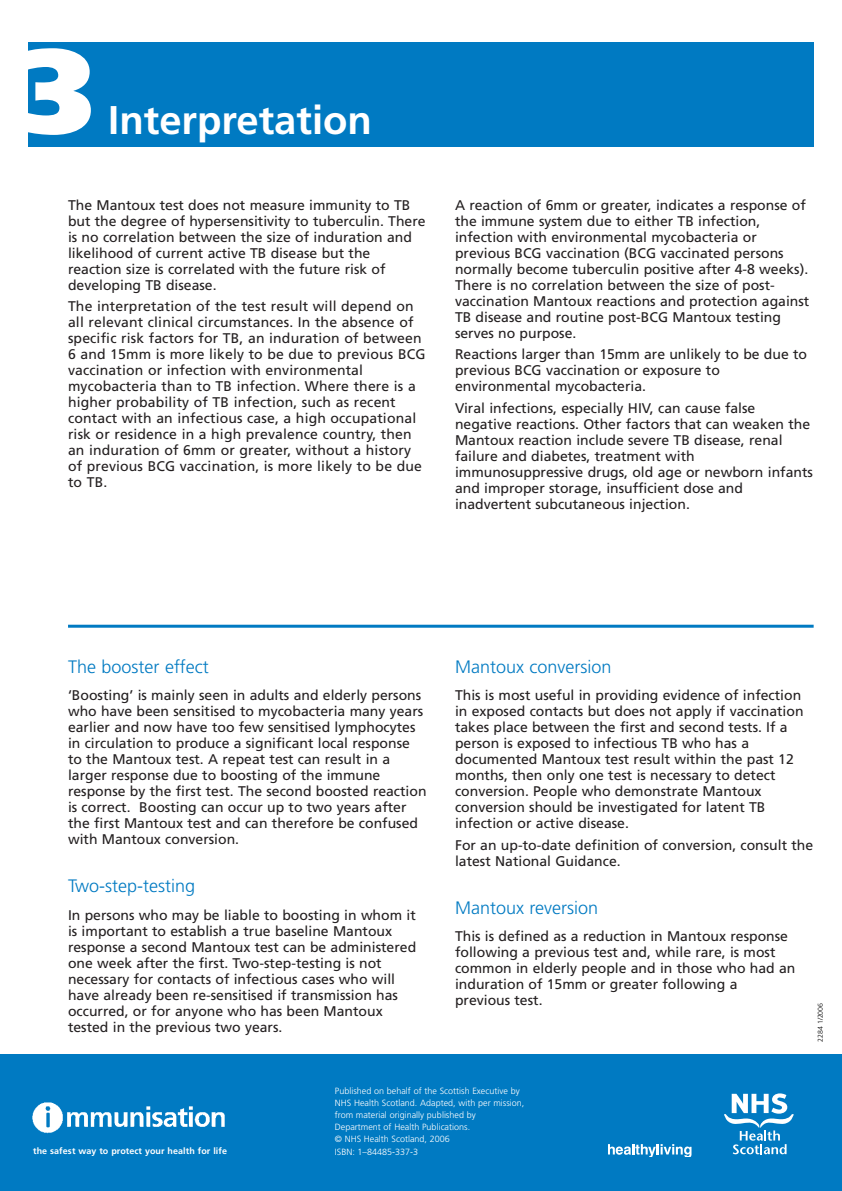
<style>
.page{position:relative;width:842px;height:1191px;background:#fff}
.page>*{position:absolute;margin:0;border:0;box-sizing:border-box;transform-origin:0 0}
.t1{font:900 120px "Frutiger";color:#fff}
.t2{font:700 40px "Frutiger";color:#fff}
.t3{font:300 18px "Frutiger";color:#007ac2}
.t4{font:14px/16px "Frutiger";color:#231f20}
.t5{font:300 9px/12px "Frutiger";color:#fff}
.t6{font:700 8.9px "Frutiger";letter-spacing:.01em;color:#fff}
.t7{font:300 7px "Frutiger";color:#000}
</style>
<div class="page">
<div style="left:28px;top:43px;width:786px;height:104px;background:#007ac2"></div>
<div style="left:0;top:1054px;width:842px;height:137px;background:#007ac2"></div>
<img style="left:32px;top:1102px;width:193px;height:32px">
<hr style="left:68px;top:624px;width:746px;height:3px;background:#007ac2">
<svg style="left:724px;top:1093px;width:70px;height:61px"></svg>
<svg style="left:608px;top:1144px;width:83px;height:12px"></svg>
<h1 class="t1" style="left:22px;top:43px;width:73px">3</h1>
<h2 class="t2" style="left:108px;top:103px;width:265px">Interpretation</h2>
<p class="t4" style="left:68px;top:198px;width:359px">The Mantoux test does not measure immunity to TB but the degree of hypersensitivity to tuberculin. There is no correlation between the size of induration and likelihood of current active TB disease but the reaction size is correlated with the future risk of developing TB disease.</p>
<p class="t4" style="left:68px;top:299px;width:359px">The interpretation of the test result will depend on all relevant clinical circumstances. In the absence of specific risk factors for TB, an induration of between 6 and 15mm is more likely to be due to previous BCG vaccination or infection with environmental mycobacteria than to TB infection. Where there is a higher probability of TB infection, such as recent contact with an infectious case, a high occupational risk or residence in a high prevalence country, then an induration of 6mm or greater, without a history of previous BCG vaccination, is more likely to be due to TB.</p>
<p class="t4" style="left:455px;top:198px;width:356px">A reaction of 6mm or greater, indicates a response of the immune system due to either TB infection, infection with environmental mycobacteria or previous BCG vaccination (BCG vaccinated persons normally become tuberculin positive after 4-8 weeks).<br>There is no correlation between the size of post&shy;vaccination Mantoux reactions and protection against TB disease and routine post-BCG Mantoux testing serves no purpose.</p>
<p class="t4" style="left:455px;top:347px;width:354px">Reactions larger than 15mm are unlikely to be due to previous BCG vaccination or exposure to environmental mycobacteria.</p>
<p class="t4" style="left:455px;top:401px;width:359px">Viral infections, especially HIV, can cause false negative reactions. Other factors that can weaken the Mantoux reaction include severe TB disease, renal failure and diabetes, treatment with immunosuppressive drugs, old age or newborn infants and improper storage, insufficient dose and inadvertent subcutaneous injection.</p>
<p class="t3" style="left:68px;top:659px;width:142px">The booster effect</p>
<p class="t4" style="left:68px;top:688px;width:360px">‘Boosting’ is mainly seen in adults and elderly persons who have been sensitised to mycobacteria many years earlier and now have too few sensitised lymphocytes in circulation to produce a significant local response to the Mantoux test. A repeat test can result in a larger response due to boosting of the immune response by the first test. The second boosted reaction is correct. Boosting can occur up to two years after the first Mantoux test and can therefore be confused with Mantoux conversion.</p>
<p class="t3" style="left:68px;top:879px;width:129px">Two-step-testing</p>
<p class="t4" style="left:68px;top:908px;width:350px">In persons who may be liable to boosting in whom it is important to establish a true baseline Mantoux response a second Mantoux test can be administered one week after the first. Two-step-testing is not necessary for contacts of infectious cases who will have already been re-sensitised if transmission has occurred, or for anyone who has been Mantoux tested in the previous two years.</p>
<p class="t3" style="left:455px;top:659px;width:158px">Mantoux conversion</p>
<p class="t4" style="left:455px;top:688px;width:350px">This is most useful in providing evidence of infection in exposed contacts but does not apply if vaccination takes place between the first and second tests. If a person is exposed to infectious TB who has a documented Mantoux test result within the past 12 months, then only one test is necessary to detect conversion. People who demonstrate Mantoux conversion should be investigated for latent TB infection or active disease.</p>
<p class="t4" style="left:455px;top:838px;width:360px">For an up-to-date definition of conversion, consult the latest National Guidance.</p>
<p class="t3" style="left:455px;top:900px;width:145px">Mantoux reversion</p>
<p class="t4" style="left:455px;top:929px;width:342px">This is defined as a reduction in Mantoux response following a previous test and, while rare, is most common in elderly people and in those who had an induration of 15mm or greater following a previous test.</p>
<p class="t7" style="left:818px;top:1042px;width:41px;rotate:-90deg">2284 1/2006</p>
<p class="t5" style="left:335px;top:1086px;width:191px">Published on behalf of the Scottish Executive by NHS Health Scotland. Adapted, with per mission, from material originally published by<br>Department of Health Publications.<br>© NHS Health Scotland, 2006</p>
<p class="t6" style="left:33px;top:1147px;width:195px">the safest way to protect your health for life</p>
<p class="t5" style="left:335px;top:1146px;width:85px">ISBN: 1–84485-337-3</p>
</div>
